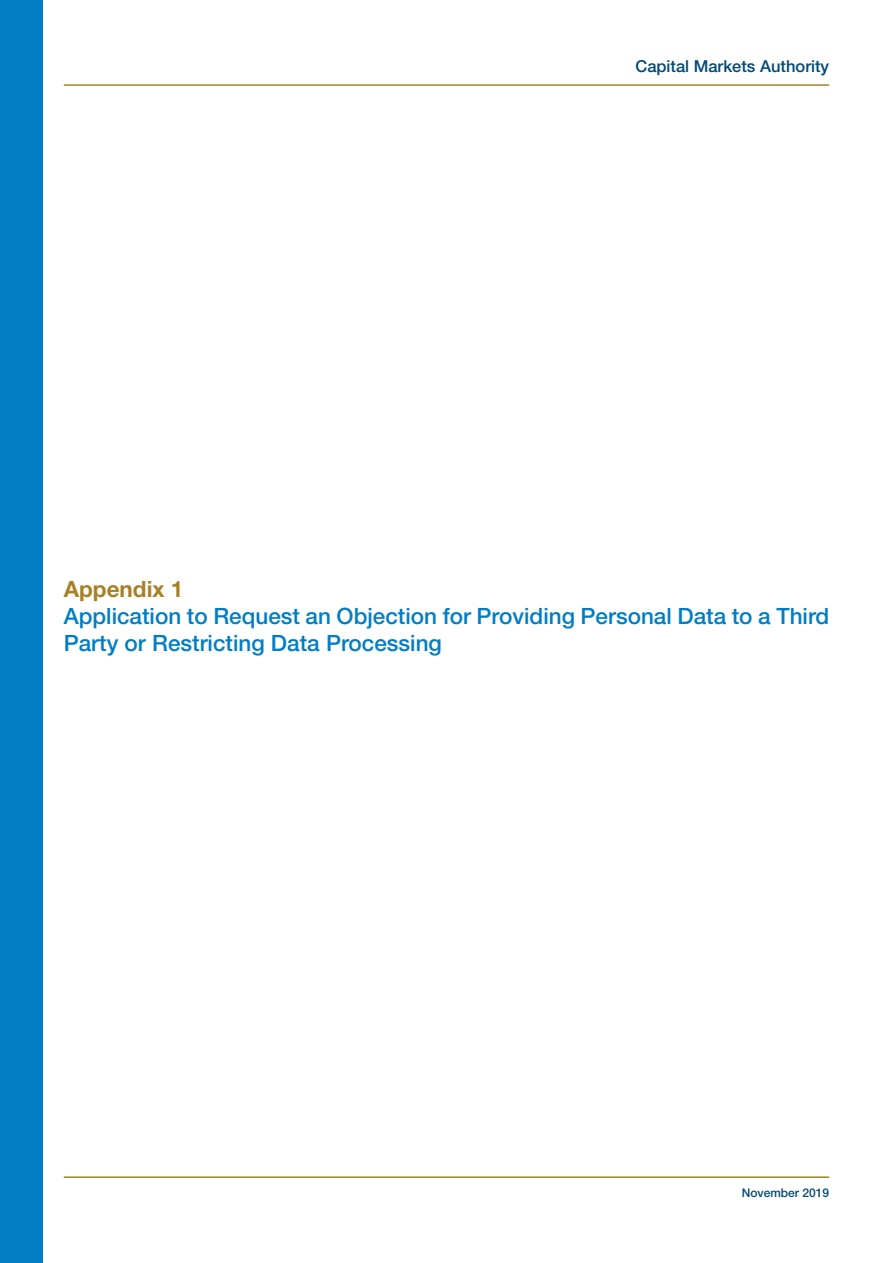
<style>
.page{position:relative;width:893px;height:1263px;background:#fff}
.page>*{position:absolute;margin:0;border:0;box-sizing:border-box;transform-origin:0 0}
.t1{font:500 22.5px/27px "Helvetica Neue";color:#007dc5}
.t2{font:700 22.5px "Helvetica Neue";color:#a78127}
.t3{font:500 16.5px "Helvetica Neue";color:#014976}
.t4{font:500 12px "Helvetica Neue";color:#014976}
</style>
<div class="page">
<hr style="left:64px;top:84px;width:765px;height:2px;background:#a78127">
<hr style="left:64px;top:1176px;width:765px;height:2px;background:#a78127">
<div style="left:0;top:0;width:43px;height:1263px;background:#007dc5"></div>
<p class="t3" style="left:635px;top:57px;width:195px">Capital Markets Authority</p>
<p class="t2" style="left:64px;top:575px;width:121px">Appendix 1</p>
<p class="t1" style="left:64px;top:603px;width:767px">Application to Request an Objection for Providing Personal Data to a Third<br>Party or Restricting Data Processing</p>
<p class="t4" style="left:742px;top:1185px;width:89px">November 2019</p>
</div>
